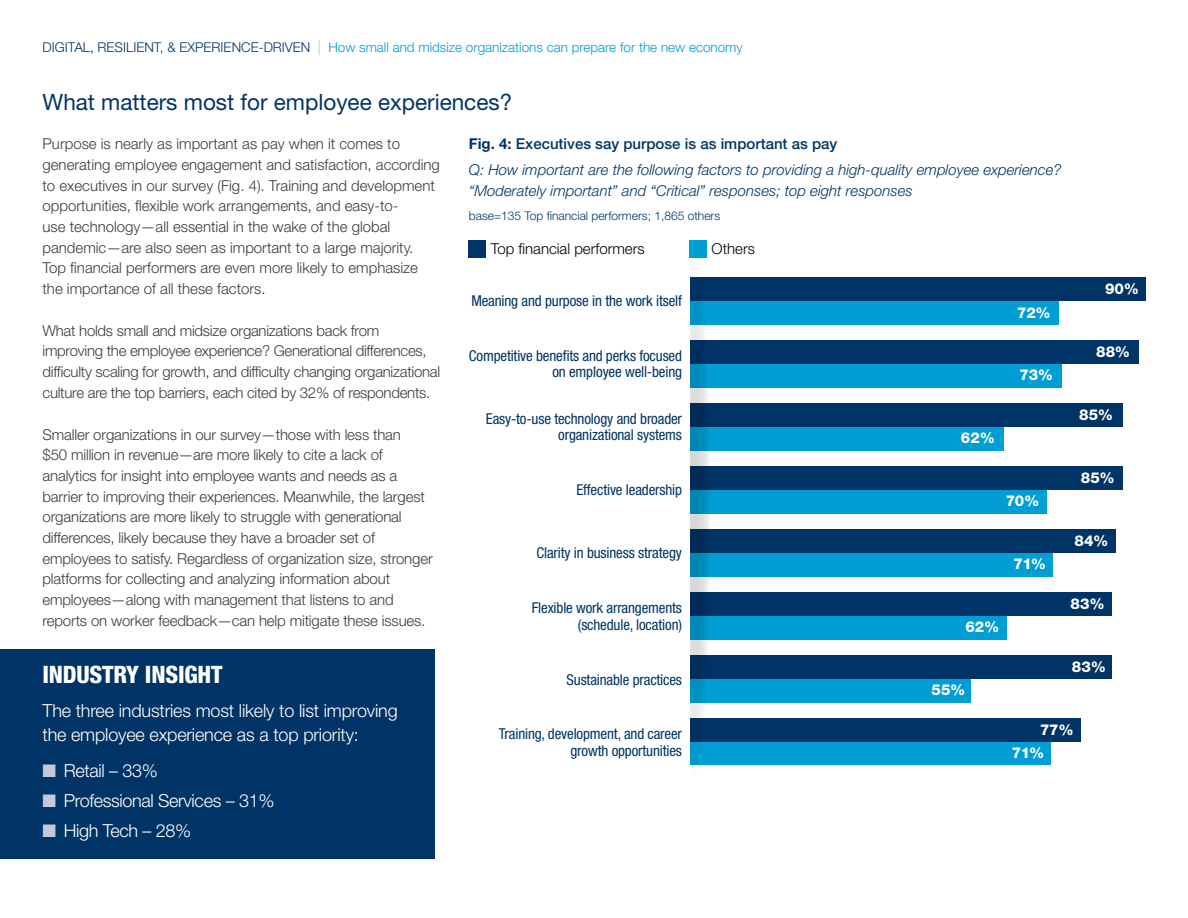
<style>
.page{position:relative;width:1188px;height:918px;background:#fff}
.page>*{position:absolute;margin:0;border:0;box-sizing:border-box;transform-origin:0 0}
.t1{font:800 condensed 24px "Helvetica Neue LT Std";letter-spacing:-.01em;color:#fff}
.t2{font:22.5px "Helvetica Neue LT Std";color:#003466}
.t3{font:300 18px/24px "Helvetica Neue LT Std";letter-spacing:-.01em;color:#fff}
.t4{font:300 15px/20.7px "Helvetica Neue LT Std";letter-spacing:-.01em;color:#3c3c3b}
.t5{font:condensed 15px/16.5px "Helvetica Neue LT Std";letter-spacing:-.01em;color:#003466;text-align:right}
.t6{font:italic 300 15px/26.2px "Helvetica Neue LT Std";color:#003466}
.t7{font:800 15px "Helvetica Neue LT Std";letter-spacing:.01em;color:#fff}
.t8{font:300 15px "Helvetica Neue LT Std";color:#000}
.t9{font:300 13.5px "Helvetica Neue LT Std";color:#009ed4}
.t10{font:300 12px "Helvetica Neue LT Std";color:#003466}
.s1{color:#003466}
.s2{font-size:14.85px;color:#bfbab5}
.s3{color:#c4cade}
.s4{font-weight:700;font-style:normal}
.s5{font-weight:500;font-style:normal}
</style>
<div class="page">
<div style="left:0;top:649px;width:435px;height:209px;background:#003466"></div>
<div style="left:690px;top:301px;width:369px;height:24px;background:#009ed4"></div>
<div style="left:690px;top:277px;width:455px;height:24px;background:#003466"></div>
<div style="left:690px;top:553px;width:362px;height:24px;background:#009ed4"></div>
<div style="left:690px;top:679px;width:280px;height:24px;background:#009ed4"></div>
<div style="left:690px;top:742px;width:360px;height:23px;background:#009ed4"></div>
<div style="left:690px;top:529px;width:426px;height:24px;background:#003466"></div>
<div style="left:690px;top:655px;width:422px;height:24px;background:#003466"></div>
<div style="left:690px;top:718px;width:391px;height:24px;background:#003466"></div>
<div style="left:690px;top:427px;width:313px;height:24px;background:#009ed4"></div>
<div style="left:690px;top:403px;width:433px;height:24px;background:#003466"></div>
<div style="left:690px;top:364px;width:372px;height:24px;background:#009ed4"></div>
<div style="left:690px;top:340px;width:448px;height:24px;background:#003466"></div>
<div style="left:690px;top:490px;width:357px;height:24px;background:#009ed4"></div>
<div style="left:690px;top:616px;width:316px;height:24px;background:#009ed4"></div>
<div style="left:690px;top:466px;width:433px;height:24px;background:#003466"></div>
<div style="left:690px;top:592px;width:421px;height:24px;background:#003466"></div>
<svg style="left:679px;top:249px;width:31px;height:532px"></svg>
<div style="left:670px;top:249px;width:20px;height:534px;background:#fff"></div>
<div style="left:469px;top:240px;width:17px;height:17px;background:#003466"></div>
<div style="left:690px;top:240px;width:17px;height:17px;background:#009ed4"></div>
<p class="t9" style="left:43px;top:39px;width:702px"><span class="s1">DIGITAL, RESILIENT, &amp; EXPERIENCE-DRIVEN</span> <span class="s2">|</span> How small and midsize organizations can prepare for the new economy</p>
<h2 class="t2" style="left:43px;top:88px;width:471px">What matters most for employee experiences?</h2>
<p class="t4" style="left:43px;top:133px;width:399px">Purpose is nearly as important as pay when it comes to generating employee engagement and satisfaction, according to executives in our survey (Fig. 4). Training and development opportunities, flexible work arrangements, and easy-to-<br>use technology—all essential in the wake of the global pandemic—are also seen as important to a large majority.<br>Top financial performers are even more likely to emphasize the importance of all these factors.</p>
<p class="t4" style="left:43px;top:320px;width:399px">What holds small and midsize organizations back from improving the employee experience? Generational differences, difficulty scaling for growth, and difficulty changing organizational culture are the top barriers, each cited by 32% of respondents.</p>
<p class="t4" style="left:43px;top:424px;width:392px">Smaller organizations in our survey—those with less than<br>$50 million in revenue—are more likely to cite a lack of analytics for insight into employee wants and needs as a barrier to improving their experiences. Meanwhile, the largest organizations are more likely to struggle with generational differences, likely because they have a broader set of employees to satisfy. Regardless of organization size, stronger platforms for collecting and analyzing information about employees—along with management that listens to and reports on worker feedback—can help mitigate these issues.</p>
<h1 class="t1" style="left:43px;top:660px;width:182px">INDUSTRY INSIGHT</h1>
<p class="t3" style="left:43px;top:698px;width:357px">The three industries most likely to list improving the employee experience as a top priority:</p>
<p class="t3" style="left:43px;top:758px;width:117px"><span class="s3">■</span> Retail – 33%</p>
<p class="t3" style="left:43px;top:788px;width:233px"><span class="s3">■</span> Professional Services – 31%</p>
<p class="t3" style="left:43px;top:818px;width:150px"><span class="s3">■</span> High Tech – 28%</p>
<p class="t6" style="left:469px;top:130px;width:594px"><span class="s4">Fig. 4:</span> <span class="s5">Executives say purpose is as important as pay<br></span>Q: How important are the following factors to providing a high-quality employee experience?</p>
<p class="t6" style="left:469px;top:178px;width:445px">“Moderately important” and “Critical” responses; top eight responses</p>
<p class="t10" style="left:469px;top:208px;width:253px">base=135 Top financial performers; 1,865 others</p>
<p class="t8" style="left:491px;top:240px;width:155px">Top financial performers</p>
<p class="t8" style="left:712px;top:240px;width:45px">Others</p>
<p class="t7" style="left:1105px;top:280px;width:36px">90%</p>
<p class="t5" style="left:471px;top:292px;width:212px">Meaning and purpose in the work itself</p>
<p class="t7" style="left:1017px;top:303px;width:35px">72%</p>
<p class="t7" style="left:1096px;top:343px;width:36px">88%</p>
<p class="t5" style="left:469px;top:347px;width:215px">Competitive benefits and perks focused on employee well-being</p>
<p class="t7" style="left:1020px;top:366px;width:35px">73%</p>
<p class="t7" style="left:1079px;top:406px;width:36px">85%</p>
<p class="t5" style="left:486px;top:410px;width:198px">Easy-to-use technology and broader organizational systems</p>
<p class="t7" style="left:961px;top:429px;width:35px">62%</p>
<p class="t7" style="left:1081px;top:469px;width:36px">85%</p>
<p class="t5" style="left:576px;top:482px;width:107px">Effective leadership</p>
<p class="t7" style="left:1006px;top:492px;width:35px">70%</p>
<p class="t7" style="left:1075px;top:532px;width:35px">84%</p>
<p class="t5" style="left:537px;top:545px;width:147px">Clarity in business strategy</p>
<p class="t7" style="left:1014px;top:555px;width:34px">71%</p>
<p class="t7" style="left:1071px;top:595px;width:36px">83%</p>
<p class="t5" style="left:532px;top:600px;width:152px">Flexible work arrangements (schedule, location)</p>
<p class="t7" style="left:965px;top:618px;width:35px">62%</p>
<p class="t7" style="left:1072px;top:658px;width:36px">83%</p>
<p class="t5" style="left:567px;top:671px;width:117px">Sustainable practices</p>
<p class="t7" style="left:932px;top:681px;width:35px">55%</p>
<p class="t7" style="left:1040px;top:720px;width:35px">77%</p>
<p class="t5" style="left:499px;top:725px;width:185px">Training, development, and career growth opportunities</p>
<p class="t7" style="left:1012px;top:743px;width:34px">71%</p>
</div>
